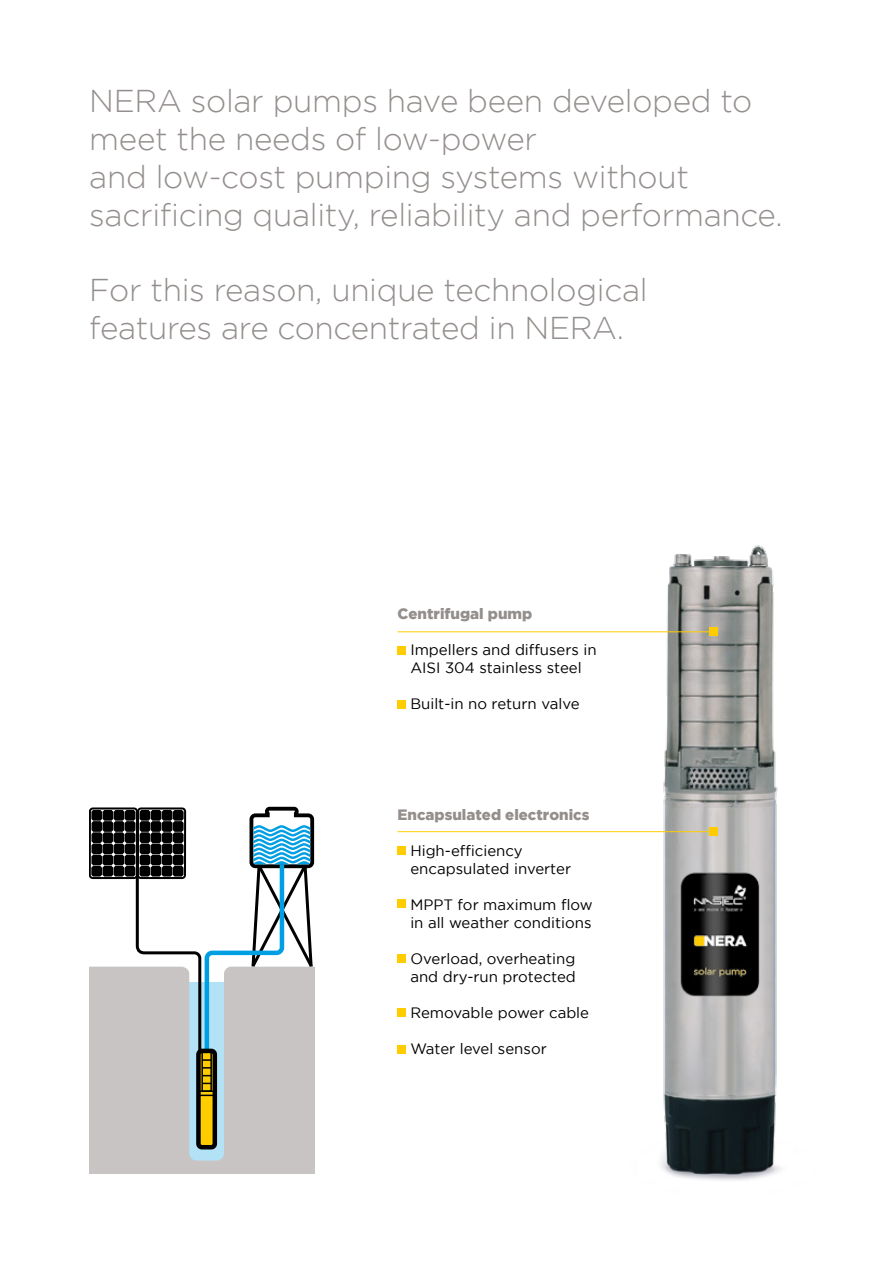
<style>
.page{position:relative;width:893px;height:1263px;background:#fff}
.page>*{position:absolute;margin:0;border:0;box-sizing:border-box;transform-origin:0 0}
.t1{font:300 31.5px/37.8px "Gotham";letter-spacing:-.01em;color:#948f8d}
.t2{font:15px/18px "Gotham";color:#000}
.t3{font:900 15px "Gotham";color:#948f8d}
</style>
<div class="page">
<img style="left:605px;top:545px;width:176px;height:636px">
<hr style="left:398px;top:831px;width:316px;height:1px;background:#fc0">
<div style="left:709px;top:827px;width:9px;height:9px;background:#fc0"></div>
<hr style="left:398px;top:631px;width:316px;height:1px;background:#fc0">
<div style="left:709px;top:627px;width:9px;height:9px;background:#fc0"></div>
<div style="left:398px;top:899px;width:8px;height:9px;background:#fc0"></div>
<div style="left:398px;top:954px;width:8px;height:9px;background:#fc0"></div>
<div style="left:398px;top:846px;width:8px;height:9px;background:#fc0"></div>
<div style="left:398px;top:700px;width:8px;height:8px;background:#fc0"></div>
<div style="left:398px;top:646px;width:8px;height:9px;background:#fc0"></div>
<div style="left:398px;top:1008px;width:8px;height:8px;background:#fc0"></div>
<div style="left:398px;top:1045px;width:8px;height:8px;background:#fc0"></div>
<svg style="left:89px;top:1061px;width:226px;height:113px;background:#c5c5c6"></svg>
<div style="left:198px;top:1051px;width:17px;height:96px;background:#fc0;border-radius:4px"></div>
<div style="left:196px;top:1049px;width:21px;height:100px;border:4px solid #000;border-radius:4px"></div>
<svg style="left:198px;top:1090px;width:17px;height:6px"></svg>
<div style="left:201px;top:1051px;width:11px;height:41px;border:2px solid #000"></div>
<svg style="left:89px;top:806px;width:226px;height:255px"></svg>
<h1 class="t1" style="left:89px;top:82px;width:695px">NERA solar pumps have been developed to meet the needs of low-power<br>and low-cost pumping systems without sacrificing quality, reliability and performance.</h1>
<h1 class="t1" style="left:89px;top:271px;width:560px">For this reason, unique technological features are concentrated in NERA.</h1>
<p class="t3" style="left:398px;top:605px;width:136px">Centrifugal pump</p>
<p class="t2" style="left:410px;top:641px;width:188px">Impellers and diffusers in<br>AISI 304 stainless steel</p>
<p class="t2" style="left:410px;top:695px;width:171px">Built-in no return valve</p>
<p class="t3" style="left:398px;top:806px;width:193px">Encapsulated electronics</p>
<p class="t2" style="left:410px;top:841px;width:162px">High-efficiency encapsulated inverter</p>
<p class="t2" style="left:410px;top:895px;width:184px">MPPT for maximum flow in all weather conditions</p>
<p class="t2" style="left:410px;top:949px;width:167px">Overload, overheating and dry-run protected</p>
<p class="t2" style="left:410px;top:1003px;width:180px">Removable power cable</p>
<p class="t2" style="left:410px;top:1039px;width:138px">Water level sensor</p>
</div>
